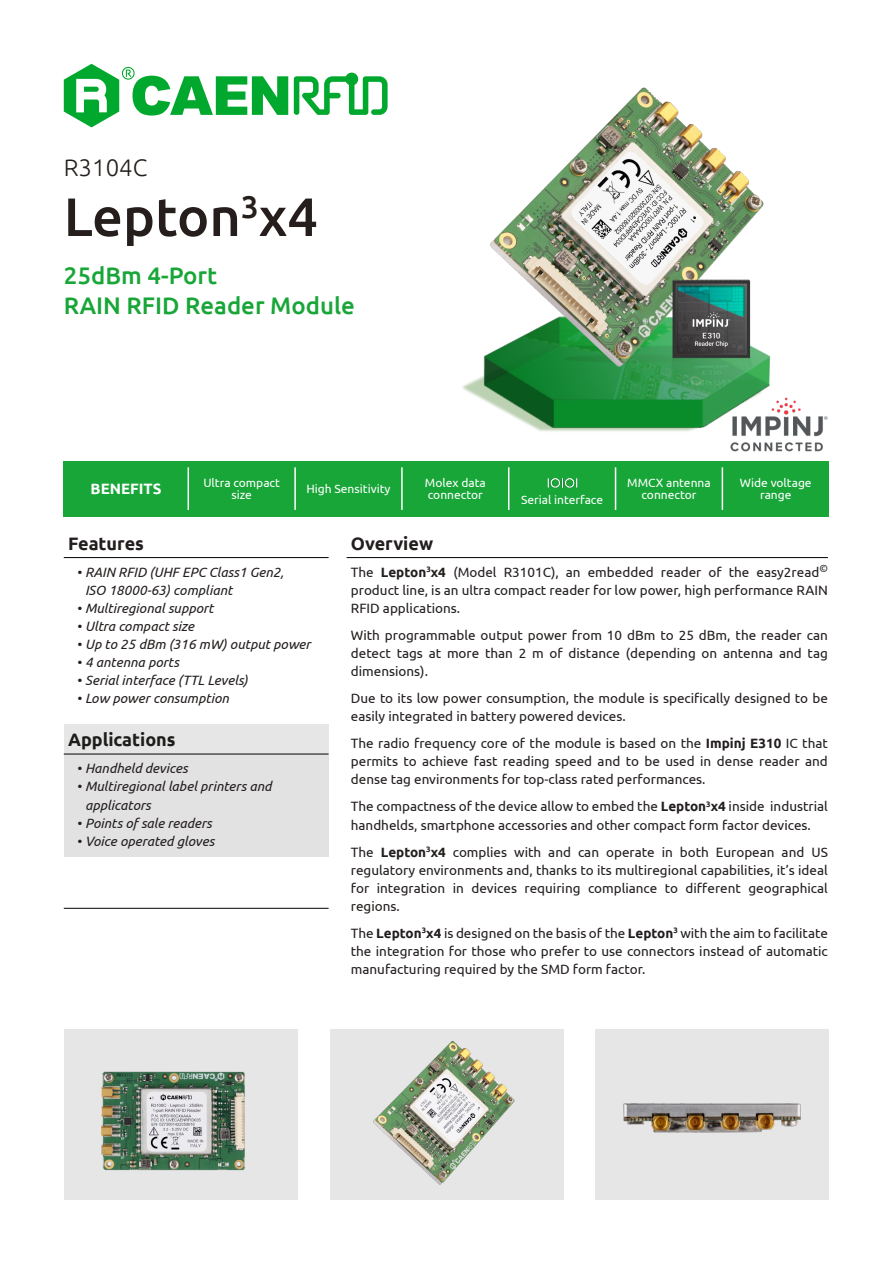
<style>
.page{position:relative;width:893px;height:1263px;background:#fff}
.page>*{position:absolute;margin:0;border:0;box-sizing:border-box;transform-origin:0 0}
.t1{font:500 54px "Ubuntu";color:#261e1c}
.t2{font:500 24px/30px "Ubuntu";color:#18a638}
.t3{font:300 24px "Ubuntu";color:#261e1c}
.t4{font:700 18px "Ubuntu";color:#231e1e}
.t5{font:700 18px "Ubuntu";color:#1d1d1b}
.t6{font:700 15px "Ubuntu";color:#fff}
.t7{font:13.5px/18px "Ubuntu";color:#231e1e;text-align:justify}
.t8{font:italic 13.5px/18px "Ubuntu";color:#231e1e}
.t9{font:12px/12.3px "Ubuntu";color:#fff;text-align:center}
.s1{font-weight:700}
</style>
<div class="page">
<hr style="left:347px;top:557px;width:481px;height:1px;background:#000">
<hr style="left:64px;top:557px;width:265px;height:1px;background:#000">
<div style="left:64px;top:724px;width:265px;height:34px;background:#e6e6e6"></div>
<hr style="left:64px;top:754px;width:265px;height:1px;background:#000">
<div style="left:64px;top:755px;width:265px;height:102px;background:#e3e2e3"></div>
<hr style="left:64px;top:908px;width:265px;height:1px;background:#000">
<img style="left:462px;top:87px;width:308px;height:345px">
<div style="left:64px;top:1029px;width:234px;height:170px;background:#e6e6e6"></div>
<img style="left:101px;top:1071px;width:144px;height:100px">
<div style="left:330px;top:1029px;width:233px;height:170px;background:#e6e6e6"></div>
<img style="left:373px;top:1041px;width:142px;height:144px">
<img style="left:595px;top:1029px;width:234px;height:170px">
<svg style="left:64px;top:64px;width:224px;height:63px"></svg>
<svg style="left:294px;top:73px;width:94px;height:42px"></svg>
<div style="left:64px;top:461px;width:765px;height:55px;background:#18a638"></div>
<hr style="left:722px;top:467px;width:1px;height:43px;background:#fff">
<hr style="left:188px;top:467px;width:1px;height:43px;background:#fff">
<hr style="left:294px;top:467px;width:2px;height:43px;background:#fff">
<hr style="left:401px;top:467px;width:2px;height:43px;background:#fff">
<hr style="left:508px;top:467px;width:1px;height:43px;background:#fff">
<hr style="left:615px;top:467px;width:1px;height:43px;background:#fff">
<img style="left:547px;top:478px;width:31px;height:10px">
<img style="left:729px;top:393px;width:99px;height:59px">
<h2 class="t3" style="left:64px;top:157px;width:85px">R3104C</h2>
<h1 class="t1" style="left:64px;top:194px;width:256px">Lepton<sup>3</sup>x4</h1>
<h2 class="t2" style="left:64px;top:262px;width:293px">25dBm 4-Port<br>RAIN RFID Reader Module</h2>
<p class="t6" style="left:91px;top:483px;width:72px">BENEFITS</p>
<p class="t9" style="left:203px;top:477px;width:78px">Ultra compact size</p>
<p class="t9" style="left:306px;top:484px;width:86px">High Sensitivity</p>
<p class="t9" style="left:425px;top:477px;width:62px;text-align:left">Molex data connector</p>
<p class="t9" style="left:521px;top:494px;width:84px">Serial interface</p>
<p class="t9" style="left:627px;top:477px;width:85px">MMCX antenna connector</p>
<p class="t9" style="left:740px;top:477px;width:73px">Wide voltage range</p>
<h3 class="t4" style="left:68px;top:536px;width:77px">Features</h3>
<p class="t8" style="left:85px;top:564px;width:200px;text-indent:-9px">• RAIN RFID (UHF EPC Class1 Gen2,<br>ISO 18000-63) compliant</p>
<p class="t8" style="left:77px;top:600px;width:138px">• Multiregional support</p>
<p class="t8" style="left:77px;top:618px;width:119px">• Ultra compact size</p>
<p class="t8" style="left:77px;top:636px;width:236px">• Up to 25 dBm (316 mW) output power</p>
<p class="t8" style="left:77px;top:654px;width:104px">• 4 antenna ports</p>
<p class="t8" style="left:77px;top:672px;width:173px">• Serial interface (TTL Levels)</p>
<p class="t8" style="left:77px;top:690px;width:154px">• Low power consumption</p>
<h3 class="t5" style="left:68px;top:732px;width:109px">Applications</h3>
<p class="t8" style="left:77px;top:760px;width:113px">• Handheld devices</p>
<p class="t8" style="left:85px;top:778px;width:188px;text-indent:-9px">• Multiregional label printers and applicators</p>
<p class="t8" style="left:77px;top:814px;width:137px">• Points of sale readers</p>
<p class="t8" style="left:77px;top:833px;width:139px">• Voice operated gloves</p>
<h3 class="t4" style="left:351px;top:536px;width:84px">Overview</h3>
<p class="t7" style="left:351px;top:564px;width:479px">The <span class="s1">Lepton</span><sup>3</sup><span class="s1">x4</span> (Model R3101C), an embedded reader of the easy2read<sup>© </sup>product line, is an ultra compact reader for low power, high performance RAIN RFID applications.</p>
<p class="t7" style="left:351px;top:627px;width:479px">With programmable output power from 10 dBm to 25 dBm, the reader can detect tags at more than 2 m of distance (depending on antenna and tag dimensions).</p>
<p class="t7" style="left:351px;top:690px;width:479px">Due to its low power consumption, the module is specifically designed to be easily integrated in battery powered devices.</p>
<p class="t7" style="left:351px;top:735px;width:478px">The radio frequency core of the module is based on the <span class="s1">Impinj E310</span> IC that permits to achieve fast reading speed and to be used in dense reader and dense tag environments for top-class rated performances.</p>
<p class="t7" style="left:351px;top:798px;width:478px">The compactness of the device allow to embed the <span class="s1">Lepton</span><sup>3</sup><span class="s1">x4</span> inside industrial handhelds, smartphone accessories and other compact form factor devices.</p>
<p class="t7" style="left:351px;top:843px;width:479px">The <span class="s1">Lepton</span><sup>3</sup><span class="s1">x4</span> complies with and can operate in both European and US regulatory environments and, thanks to its multiregional capabilities, it’s ideal for integration in devices requiring compliance to different geographical regions.</p>
<p class="t7" style="left:351px;top:925px;width:479px">The <span class="s1">Lepton</span><sup>3</sup><span class="s1">x4</span> is designed on the basis of the <span class="s1">Lepton</span><sup>3</sup> with the aim to facilitate the integration for those who prefer to use connectors instead of automatic manufacturing required by the SMD form factor.</p>
</div>
